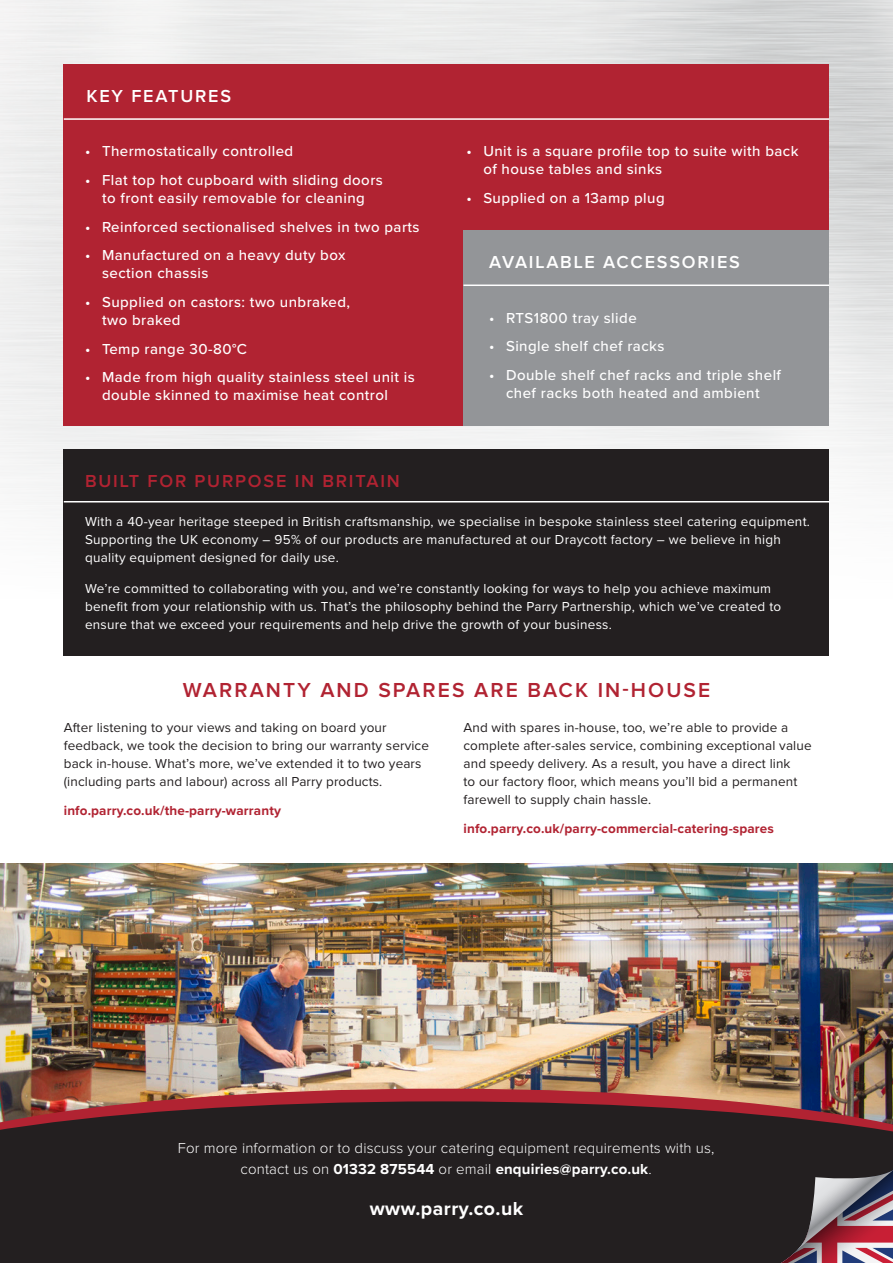
<style>
.page{position:relative;width:893px;height:1263px;background:#fff}
.page>*{position:absolute;margin:0;border:0;box-sizing:border-box;transform-origin:0 0}
.t1{font:600 21px "Proxima Nova";letter-spacing:.1em;color:#b12332}
.t2{font:700 19.5px "Proxima Nova";letter-spacing:.025em;color:#fff}
.t3{font:600 18px "Proxima Nova";letter-spacing:.1em;color:#fff}
.t4{font:600 18px "Proxima Nova";letter-spacing:.1em;color:#b12332}
.t5{font:500 15px/18px "Proxima Nova";letter-spacing:.03em;color:#fff}
.t6{font:300 15px/21px "Proxima Nova";letter-spacing:.01em;color:#fff;text-align:center}
.t7{font:13.5px/18px "Proxima Nova";letter-spacing:.02em;color:#fff}
.t8{font:13.5px/18px "Proxima Nova";letter-spacing:.01em;color:#231f20}
.t9{font:700 13.5px "Proxima Nova";letter-spacing:.01em;color:#b12332}
.s1{font-weight:700}
</style>
<div class="page">
<img style="left:0;top:0;width:893px;height:641px">
<div style="left:64px;top:64px;width:765px;height:361px;background:#b12332"></div>
<hr style="left:64px;top:118px;width:765px;height:2px;background:#fff">
<div style="left:463px;top:230px;width:366px;height:196px;background:#939598"></div>
<hr style="left:463px;top:284px;width:366px;height:2px;background:#fff">
<img style="left:0;top:863px;width:893px;height:226px">
<div style="left:64px;top:449px;width:765px;height:207px;background:#231f20"></div>
<hr style="left:64px;top:501px;width:765px;height:1px;background:#fff">
<svg style="left:0;top:1089px;width:893px;height:174px;background:#392829"></svg>
<p class="t3" style="left:86px;top:88px;width:146px">KEY FEATURES</p>
<p class="t5" style="left:85px;top:142px;width:210px">• Thermostatically controlled</p>
<p class="t5" style="left:85px;top:171px;width:299px;text-align:center">• Flat top hot cupboard with sliding doors to front easily removable for cleaning</p>
<p class="t5" style="left:85px;top:217px;width:336px">• Reinforced sectionalised shelves in two parts</p>
<p class="t5" style="left:102px;top:246px;width:245px;text-indent:-17px">• Manufactured on a heavy duty box section chassis</p>
<p class="t5" style="left:102px;top:292px;width:250px;text-indent:-17px">• Supplied on castors: two unbraked, two braked</p>
<p class="t5" style="left:85px;top:339px;width:164px">• Temp range 30-80°C</p>
<p class="t5" style="left:102px;top:368px;width:314px;text-indent:-17px">• Made from high quality stainless steel unit is double skinned to maximise heat control</p>
<p class="t5" style="left:483px;top:142px;width:317px;text-indent:-17px">• Unit is a square profile top to suite with back of house tables and sinks</p>
<p class="t5" style="left:466px;top:189px;width:200px">• Supplied on a 13amp plug</p>
<p class="t3" style="left:489px;top:254px;width:252px">AVAILABLE ACCESSORIES</p>
<p class="t5" style="left:489px;top:308px;width:149px">• RTS1800 tray slide</p>
<p class="t5" style="left:489px;top:337px;width:177px">• Single shelf chef racks</p>
<p class="t5" style="left:489px;top:365px;width:294px;text-align:center">• Double shelf chef racks and triple shelf chef racks both heated and ambient</p>
<p class="t4" style="left:85px;top:473px;width:316px">BUILT FOR PURPOSE IN BRITAIN</p>
<p class="t7" style="left:85px;top:513px;width:726px">With a 40-year heritage steeped in British craftsmanship, we specialise in bespoke stainless steel catering equipment.<br>Supporting the UK economy – 95% of our products are manufactured at our Draycott factory – we believe in high quality equipment designed for daily use.</p>
<p class="t7" style="left:85px;top:580px;width:698px">We’re committed to collaborating with you, and we’re constantly looking for ways to help you achieve maximum benefit from your relationship with us. That’s the philosophy behind the Parry Partnership, which we’ve created to ensure that we exceed your requirements and help drive the growth of your business.</p>
<p class="t1" style="left:183px;top:680px;width:529px">WARRANTY AND SPARES ARE BACK IN-HOUSE</p>
<p class="t8" style="left:64px;top:719px;width:367px">After listening to your views and taking on board your feedback, we took the decision to bring our warranty service back in-house. What’s more, we’ve extended it to two years (including parts and labour) across all Parry products.</p>
<p class="t9" style="left:64px;top:802px;width:219px">info.parry.co.uk/the-parry-warranty</p>
<p class="t8" style="left:463px;top:719px;width:350px">And with spares in-house, too, we’re able to provide a complete after-sales service, combining exceptional value and speedy delivery. As a result, you have a direct link<br>to our factory floor, which means you’ll bid a permanent farewell to supply chain hassle.</p>
<p class="t9" style="left:463px;top:820px;width:312px">info.parry.co.uk/parry-commercial-catering-spares</p>
<p class="t6" style="left:178px;top:1138px;width:538px">For more information or to discuss your catering equipment requirements with us, contact us on <span class="s1">01332 875544</span> or email <span class="s1">enquiries@parry.co.uk</span>.</p>
<p class="t2" style="left:370px;top:1196px;width:155px">www.parry.co.uk</p>
</div>
